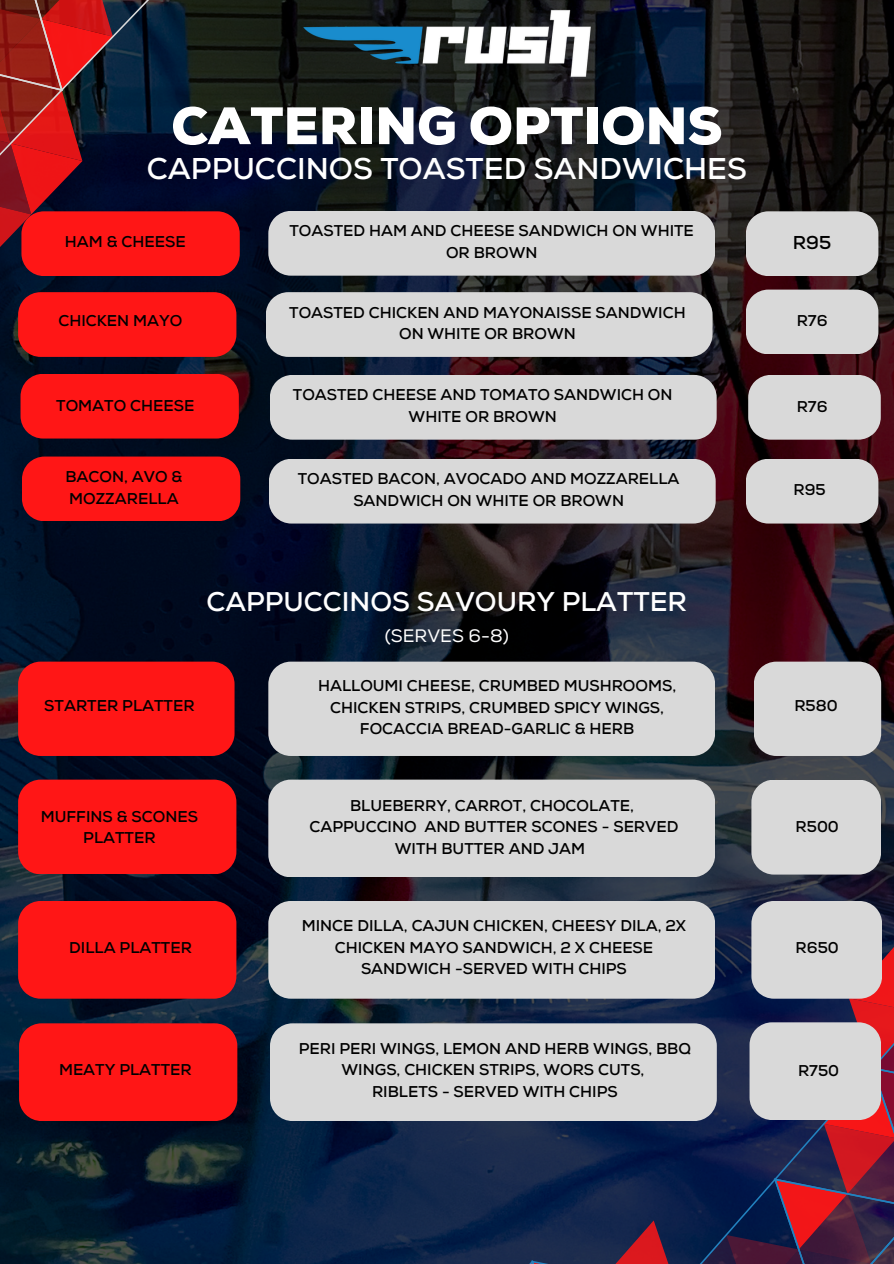
<style>
.page{position:relative;width:894px;height:1264px;background:#fff}
.page>*{position:absolute;margin:0;border:0;box-sizing:border-box;transform-origin:0 0}
.t1{font:900 52.5px "Nexa";color:#fff}
.t2{font:700 30px "Nexa";color:#fff}
.t3{font:700 27px "Nexa";color:#fff}
.t4{font:700 18.6px "Nexa";color:#000}
.t5{font:18px "Nexa";color:#fff}
.t6{font:700 15.6px/21.3px "Nexa";color:#000;text-align:center}
</style>
<div class="page">
<img style="left:0;top:0;width:893px;height:1263px">
<img style="left:299px;top:0;width:295px;height:123px">
<div style="left:18px;top:661px;width:216px;height:95px;background:#ff1616"></div>
<svg style="left:745px;top:211px;width:133px;height:65px;background:#cecdcd"></svg>
<svg style="left:0;top:0;width:240px;height:276px;background:#6c1821"></svg>
<div style="left:18px;top:292px;width:218px;height:65px;background:#ff1616"></div>
<div style="left:21px;top:374px;width:218px;height:64px;background:#ff1616"></div>
<svg style="left:745px;top:289px;width:133px;height:65px;background:#cecbcb"></svg>
<div style="left:22px;top:456px;width:218px;height:65px;background:#ff1616"></div>
<div style="left:18px;top:779px;width:218px;height:95px;background:#ff1616"></div>
<div style="left:18px;top:901px;width:218px;height:97px;background:#ff1616"></div>
<div style="left:19px;top:1023px;width:218px;height:98px;background:#ff1616"></div>
<div style="left:753px;top:661px;width:127px;height:95px;background:#d9d9d9"></div>
<div style="left:751px;top:779px;width:129px;height:95px;background:#d9d9d9"></div>
<svg style="left:268px;top:887px;width:625px;height:377px;background:#787889"></svg>
<div style="left:268px;top:779px;width:447px;height:98px;background:#d9d9d9"></div>
<div style="left:268px;top:661px;width:447px;height:95px;background:#d9d9d9"></div>
<div style="left:270px;top:375px;width:446px;height:64px;background:#d9d9d9"></div>
<div style="left:748px;top:375px;width:132px;height:64px;background:#d9d9d9"></div>
<div style="left:745px;top:459px;width:133px;height:64px;background:#d9d9d9"></div>
<div style="left:268px;top:211px;width:447px;height:65px;background:#d9d9d9"></div>
<div style="left:266px;top:292px;width:446px;height:65px;background:#d9d9d9"></div>
<div style="left:269px;top:459px;width:446px;height:64px;background:#d9d9d9"></div>
<p class="t1" style="left:171px;top:95px;width:552px">CATERING OPTIONS</p>
<p class="t2" style="left:147px;top:150px;width:601px">CAPPUCCINOS TOASTED SANDWICHES</p>
<h2 class="t6" style="left:65px;top:232px;width:122px">HAM &amp; CHEESE</h2>
<p class="t6" style="left:58px;top:310px;width:125px">CHICKEN MAYO</p>
<h3 class="t6" style="left:56px;top:395px;width:140px">TOMATO CHEESE</h3>
<p class="t6" style="left:65px;top:466px;width:119px;text-align:left">BACON, AVO &amp;<br>MOZZARELLA</p>
<p class="t6" style="left:289px;top:221px;width:406px">TOASTED HAM AND CHEESE SANDWICH ON WHITE<br>OR BROWN</p>
<p class="t6" style="left:289px;top:302px;width:398px">TOASTED CHICKEN AND MAYONAISSE SANDWICH<br>ON WHITE OR BROWN</p>
<p class="t6" style="left:293px;top:385px;width:381px">TOASTED CHEESE AND TOMATO SANDWICH ON<br>WHITE OR BROWN</p>
<p class="t6" style="left:298px;top:469px;width:383px">TOASTED BACON, AVOCADO AND MOZZARELLA<br>SANDWICH ON WHITE OR BROWN</p>
<p class="t3" style="left:206px;top:586px;width:482px">CAPPUCCINOS SAVOURY PLATTER</p>
<p class="t5" style="left:384px;top:625px;width:125px">(SERVES 6-8)</p>
<h1 class="t6" style="left:44px;top:695px;width:152px">STARTER PLATTER</h1>
<p class="t6" style="left:318px;top:675px;width:359px">HALLOUMI CHEESE, CRUMBED MUSHROOMS,<br>CHICKEN STRIPS, CRUMBED SPICY WINGS,<br>FOCACCIA BREAD-GARLIC &amp; HERB</p>
<p class="t6" style="left:41px;top:806px;width:159px">MUFFINS &amp; SCONES</p>
<p class="t6" style="left:83px;top:827px;width:74px">PLATTER</p>
<p class="t6" style="left:350px;top:795px;width:285px">BLUEBERRY, CARROT, CHOCOLATE,</p>
<p class="t6" style="left:309px;top:816px;width:370px">CAPPUCCINO AND BUTTER SCONES - SERVED<br>WITH BUTTER AND JAM</p>
<p class="t6" style="left:69px;top:937px;width:124px">DILLA PLATTER</p>
<p class="t6" style="left:302px;top:915px;width:386px">MINCE DILLA, CAJUN CHICKEN, CHEESY DILA, 2X<br>CHICKEN MAYO SANDWICH, 2 X CHEESE<br>SANDWICH -SERVED WITH CHIPS</p>
<h2 class="t6" style="left:59px;top:1059px;width:134px">MEATY PLATTER</h2>
<h4 class="t6" style="left:299px;top:1038px;width:393px">PERI PERI WINGS, LEMON AND HERB WINGS, BBQ<br>WINGS, CHICKEN STRIPS, WORS CUTS,</h4>
<p class="t6" style="left:372px;top:1080px;width:247px">RIBLETS - SERVED WITH CHIPS</p>
<p class="t4" style="left:792px;top:232px;width:40px">R95</p>
<p class="t6" style="left:796px;top:310px;width:32px">R76</p>
<p class="t6" style="left:796px;top:396px;width:32px">R76</p>
<p class="t6" style="left:793px;top:479px;width:34px">R95</p>
<p class="t6" style="left:794px;top:695px;width:45px">R580</p>
<p class="t6" style="left:795px;top:816px;width:45px">R500</p>
<p class="t6" style="left:795px;top:937px;width:45px">R650</p>
<p class="t6" style="left:797px;top:1060px;width:43px">R750</p>
</div>
